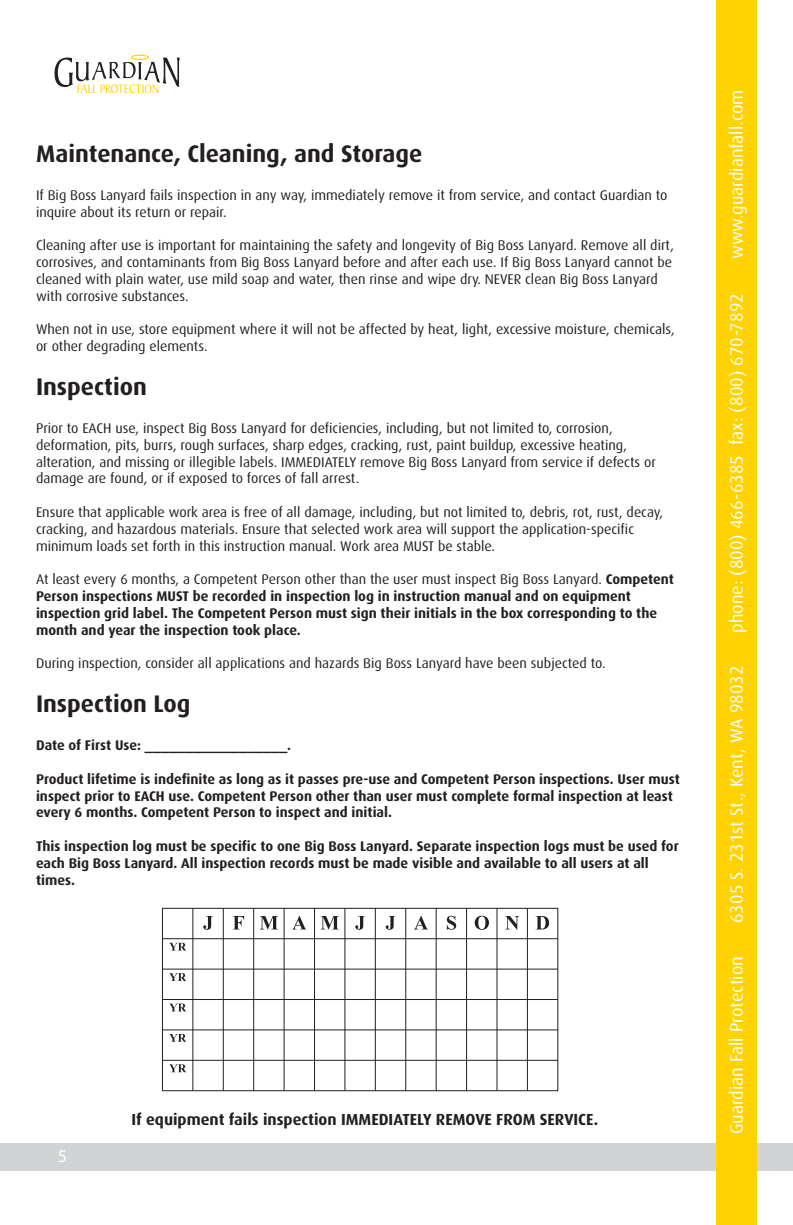
<style>
.page{position:relative;width:793px;height:1225px;background:#fff}
.page>*{position:absolute;margin:0;border:0;box-sizing:border-box;transform-origin:0 0}
.t1{font:700 24px "Dax";color:#231f20}
.t2{font:18px "Dax";color:#fff}
.t3{font:18px "Myriad Pro";color:#fff}
.t4{font:700 16px "Dax";color:#231f20}
.t5{font:14px/16.8px "Dax";color:#231f20}
.t6{font:700 14px/16.8px "Dax";color:#231f20}
.s1{font-weight:400}
</style>
<div class="page">
<div style="left:0;top:1143px;width:792px;height:27px;background:#d1d3d4"></div>
<div style="left:715px;top:0;width:41px;height:1224px;background:#ffd200"></div>
<svg style="left:54px;top:55px;width:126px;height:38px"></svg>
<hr style="left:192px;top:908px;width:1px;height:182px;background:#231f20">
<hr style="left:223px;top:908px;width:1px;height:182px;background:#231f20">
<hr style="left:253px;top:908px;width:1px;height:182px;background:#231f20">
<hr style="left:283px;top:908px;width:1px;height:182px;background:#231f20">
<hr style="left:314px;top:908px;width:1px;height:182px;background:#231f20">
<hr style="left:344px;top:908px;width:1px;height:182px;background:#231f20">
<hr style="left:375px;top:908px;width:1px;height:182px;background:#231f20">
<hr style="left:162px;top:1059px;width:395px;height:1px;background:#231f20">
<hr style="left:162px;top:1029px;width:395px;height:1px;background:#231f20">
<hr style="left:162px;top:998px;width:395px;height:1px;background:#231f20">
<hr style="left:162px;top:968px;width:395px;height:1px;background:#231f20">
<hr style="left:162px;top:938px;width:395px;height:1px;background:#231f20">
<hr style="left:405px;top:908px;width:1px;height:182px;background:#231f20">
<hr style="left:435px;top:908px;width:1px;height:182px;background:#231f20">
<hr style="left:466px;top:908px;width:1px;height:182px;background:#231f20">
<hr style="left:496px;top:908px;width:1px;height:182px;background:#231f20">
<hr style="left:526px;top:908px;width:1px;height:182px;background:#231f20">
<svg style="left:203px;top:916px;width:10px;height:13px"></svg>
<svg style="left:233px;top:916px;width:11px;height:13px"></svg>
<svg style="left:259px;top:916px;width:19px;height:13px"></svg>
<svg style="left:414px;top:915px;width:14px;height:14px"></svg>
<svg style="left:293px;top:915px;width:13px;height:14px"></svg>
<svg style="left:385px;top:916px;width:10px;height:13px"></svg>
<svg style="left:320px;top:916px;width:19px;height:13px"></svg>
<svg style="left:355px;top:916px;width:10px;height:13px"></svg>
<svg style="left:446px;top:915px;width:10px;height:14px"></svg>
<svg style="left:474px;top:915px;width:14px;height:14px"></svg>
<svg style="left:505px;top:916px;width:13px;height:13px"></svg>
<svg style="left:535px;top:916px;width:13px;height:13px"></svg>
<svg style="left:169px;top:942px;width:17px;height:8px"></svg>
<svg style="left:169px;top:973px;width:17px;height:7px"></svg>
<svg style="left:169px;top:1003px;width:17px;height:8px"></svg>
<svg style="left:169px;top:1034px;width:17px;height:7px"></svg>
<svg style="left:169px;top:1064px;width:17px;height:7px"></svg>
<div style="left:162px;top:907px;width:396px;height:183px;border:1px solid #231f20"></div>
<h1 class="t1" style="left:36px;top:140px;width:387px">Maintenance, Cleaning, and Storage</h1>
<p class="t5" style="left:36px;top:187px;width:632px">If Big Boss Lanyard fails inspection in any way, immediately remove it from service, and contact Guardian to inquire about its return or repair.</p>
<p class="t5" style="left:36px;top:237px;width:639px">Cleaning after use is important for maintaining the safety and longevity of Big Boss Lanyard. Remove all dirt, corrosives, and contaminants from Big Boss Lanyard before and after each use. If Big Boss Lanyard cannot be cleaned with plain water, use mild soap and water, then rinse and wipe dry. NEVER clean Big Boss Lanyard with corrosive substances.</p>
<p class="t5" style="left:36px;top:321px;width:639px">When not in use, store equipment where it will not be affected by heat, light, excessive moisture, chemicals, or other degrading elements.</p>
<h1 class="t1" style="left:36px;top:373px;width:112px">Inspection</h1>
<p class="t5" style="left:36px;top:420px;width:621px">Prior to EACH use, inspect Big Boss Lanyard for deficiencies, including, but not limited to, corrosion, deformation, pits, burrs, rough surfaces, sharp edges, cracking, rust, paint buildup, excessive heating, alteration, and missing or illegible labels. IMMEDIATELY remove Big Boss Lanyard from service if defects or damage are found, or if exposed to forces of fall arrest.</p>
<p class="t5" style="left:36px;top:504px;width:628px">Ensure that applicable work area is free of all damage, including, but not limited to, debris, rot, rust, decay, cracking, and hazardous materials. Ensure that selected work area will support the application-specific minimum loads set forth in this instruction manual. Work area MUST be stable.</p>
<p class="t6" style="left:36px;top:571px;width:639px"><span class="s1">At least every 6 months, a Competent Person other than the user must inspect Big Boss Lanyard.</span> Competent Person inspections MUST be recorded in inspection log in instruction manual and on equipment inspection grid label. The Competent Person must sign their initials in the box corresponding to the month and year the inspection took place.</p>
<p class="t5" style="left:36px;top:655px;width:570px">During inspection, consider all applications and hazards Big Boss Lanyard have been subjected to.</p>
<h1 class="t1" style="left:36px;top:690px;width:156px">Inspection Log</h1>
<p class="t6" style="left:36px;top:736px;width:256px">Date of First Use: __________________.</p>
<p class="t6" style="left:36px;top:770px;width:645px">Product lifetime is indefinite as long as it passes pre-use and Competent Person inspections. User must inspect prior to EACH use. Competent Person other than user must complete formal inspection at least every 6 months. Competent Person to inspect and initial.</p>
<p class="t6" style="left:36px;top:837px;width:644px">This inspection log must be specific to one Big Boss Lanyard. Separate inspection logs must be used for each Big Boss Lanyard. All inspection records must be made visible and available to all users at all times.</p>
<p class="t3" style="left:58px;top:1144px;width:11px">5</p>
<p class="t4" style="left:131px;top:1109px;width:468px">If equipment fails inspection IMMEDIATELY REMOVE FROM SERVICE.</p>
<p class="t2" style="left:726px;top:259px;width:171px;rotate:-90deg">www.guardianfall.com</p>
<p class="t2" style="left:726px;top:632px;width:341px;rotate:-90deg">phone: (800) 466-6385 fax: (800) 670-7892</p>
<p class="t2" style="left:726px;top:922px;width:258px;rotate:-90deg">6305 S. 231st St., Kent, WA 98032</p>
<p class="t2" style="left:726px;top:1134px;width:179px;rotate:-90deg">Guardian Fall Protection</p>
</div>
